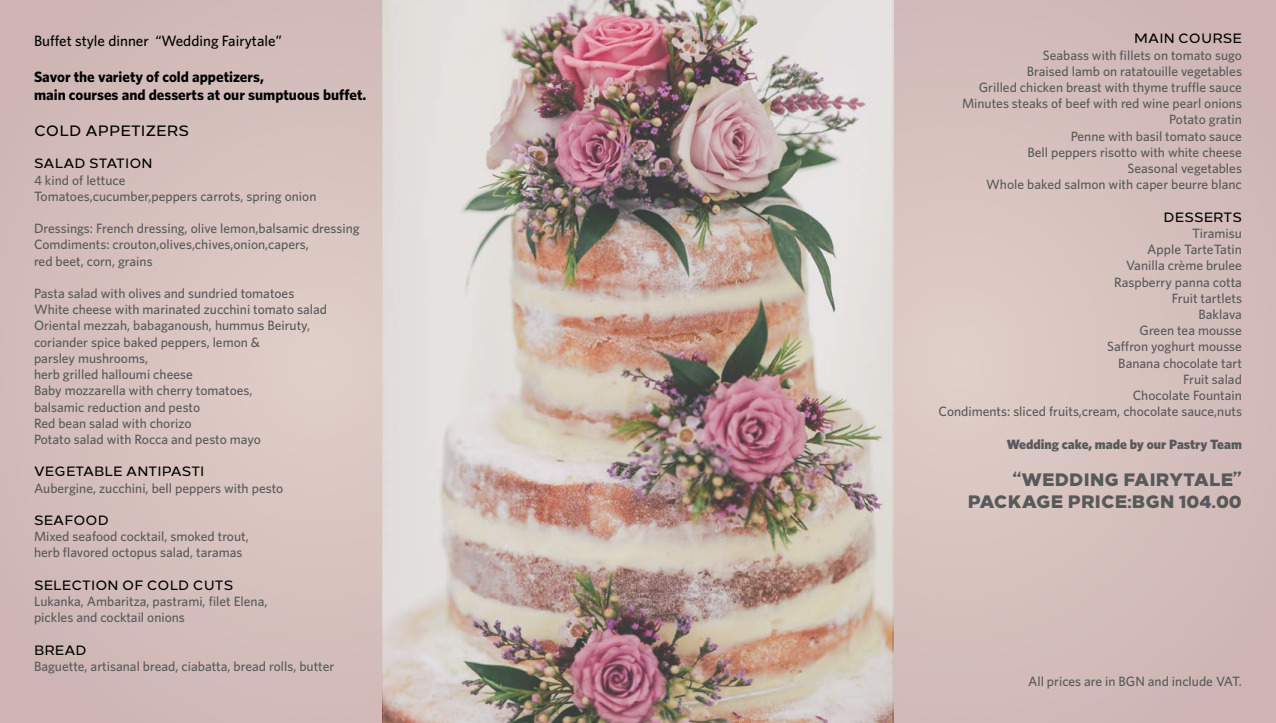
<style>
.page{position:relative;width:1276px;height:723px;background:#fff}
.page>*{position:absolute;margin:0;border:0;box-sizing:border-box;transform-origin:0 0}
.t1{font:800 18px/21.6px "Loew";letter-spacing:.01em;color:#58595b;text-align:right}
.t2{font:700 15px/18px "Whitney";color:#000}
.t3{font:500 15px "Whitney";color:#000}
.t4{font:500 15px "Loew";letter-spacing:.01em;color:#000}
.t5{font:500 13.5px/16.2px "Whitney";color:#58595b}
.t6{font:500 13.5px "Loew";letter-spacing:.01em;color:#000}
.t7{font:900 13.5px "Whitney";color:#58595b}
</style>
<div class="page">
<div style="left:0;top:0;width:659px;height:723px;background:#d5bfbb"></div>
<div style="left:617px;top:0;width:659px;height:723px;background:#d5bfbb"></div>
<img style="left:383px;top:0;width:508px;height:723px">
<p class="t3" style="left:34px;top:31px;width:249px">Buffet style dinner “Wedding Fairytale”</p>
<p class="t2" style="left:34px;top:67px;width:334px">Savor the variety of cold appetizers,<br>main courses and desserts at our sumptuous buffet.</p>
<p class="t4" style="left:34px;top:119px;width:156px">COLD APPETIZERS</p>
<p class="t6" style="left:34px;top:153px;width:120px">SALAD STATION</p>
<p class="t5" style="left:34px;top:172px;width:284px">4 kind of lettuce<br>Tomatoes,cucumber,peppers carrots, spring onion</p>
<p class="t5" style="left:34px;top:220px;width:327px">Dressings: French dressing, olive lemon,balsamic dressing<br>Comdiments: crouton,olives,chives,onion,capers,<br>red beet, corn, grains</p>
<p class="t5" style="left:34px;top:285px;width:295px">Pasta salad with olives and sundried tomatoes White cheese with marinated zucchini tomato salad Oriental mezzah, babaganoush, hummus Beiruty, coriander spice baked peppers, lemon &amp;<br>parsley mushrooms,<br>herb grilled halloumi cheese<br>Baby mozzarella with cherry tomatoes,<br>balsamic reduction and pesto<br>Red bean salad with chorizo<br>Potato salad with Rocca and pesto mayo</p>
<p class="t6" style="left:34px;top:461px;width:172px">VEGETABLE ANTIPASTI</p>
<p class="t5" style="left:34px;top:479px;width:251px">Aubergine, zucchini, bell peppers with pesto</p>
<p class="t6" style="left:34px;top:509px;width:76px">SEAFOOD</p>
<p class="t5" style="left:34px;top:528px;width:216px">Mixed seafood cocktail, smoked trout, herb flavored octopus salad, taramas</p>
<p class="t6" style="left:34px;top:574px;width:201px">SELECTION OF COLD CUTS</p>
<p class="t5" style="left:34px;top:593px;width:235px">Lukanka, Ambaritza, pastrami, filet Elena, pickles and cocktail onions</p>
<p class="t6" style="left:34px;top:639px;width:54px">BREAD</p>
<p class="t5" style="left:34px;top:658px;width:302px">Baguette, artisanal bread, ciabatta, bread rolls, butter</p>
<p class="t6" style="left:1134px;top:28px;width:109px">MAIN COURSE</p>
<p class="t5" style="left:962px;top:47px;width:281px;text-align:right">Seabass with fillets on tomato sugo<br>Braised lamb on ratatouille vegetables<br>Grilled chicken breast with thyme truffle sauce Minutes steaks of beef with red wine pearl onions Potato gratin<br>Penne with basil tomato sauce<br>Bell peppers risotto with white cheese<br>Seasonal vegetables<br>Whole baked salmon with caper beurre blanc</p>
<p class="t6" style="left:1163px;top:206px;width:80px">DESSERTS</p>
<p class="t5" style="left:938px;top:225px;width:305px;text-align:right">Tiramisu<br>Apple TarteTatin<br>Vanilla crème brulee<br>Raspberry panna cotta<br>Fruit tartlets<br>Baklava<br>Green tea mousse<br>Saffron yoghurt mousse<br>Banana chocolate tart<br>Fruit salad<br>Chocolate Fountain<br>Condiments: sliced fruits,cream, chocolate sauce,nuts</p>
<p class="t7" style="left:1006px;top:435px;width:237px">Wedding cake, made by our Pastry Team</p>
<h1 class="t1" style="left:968px;top:468px;width:275px">“WEDDING FAIRYTALE”<br>PACKAGE PRICE:BGN 104.00</h1>
<p class="t5" style="left:1028px;top:673px;width:215px">All prices are in BGN and include VAT.</p>
</div>
